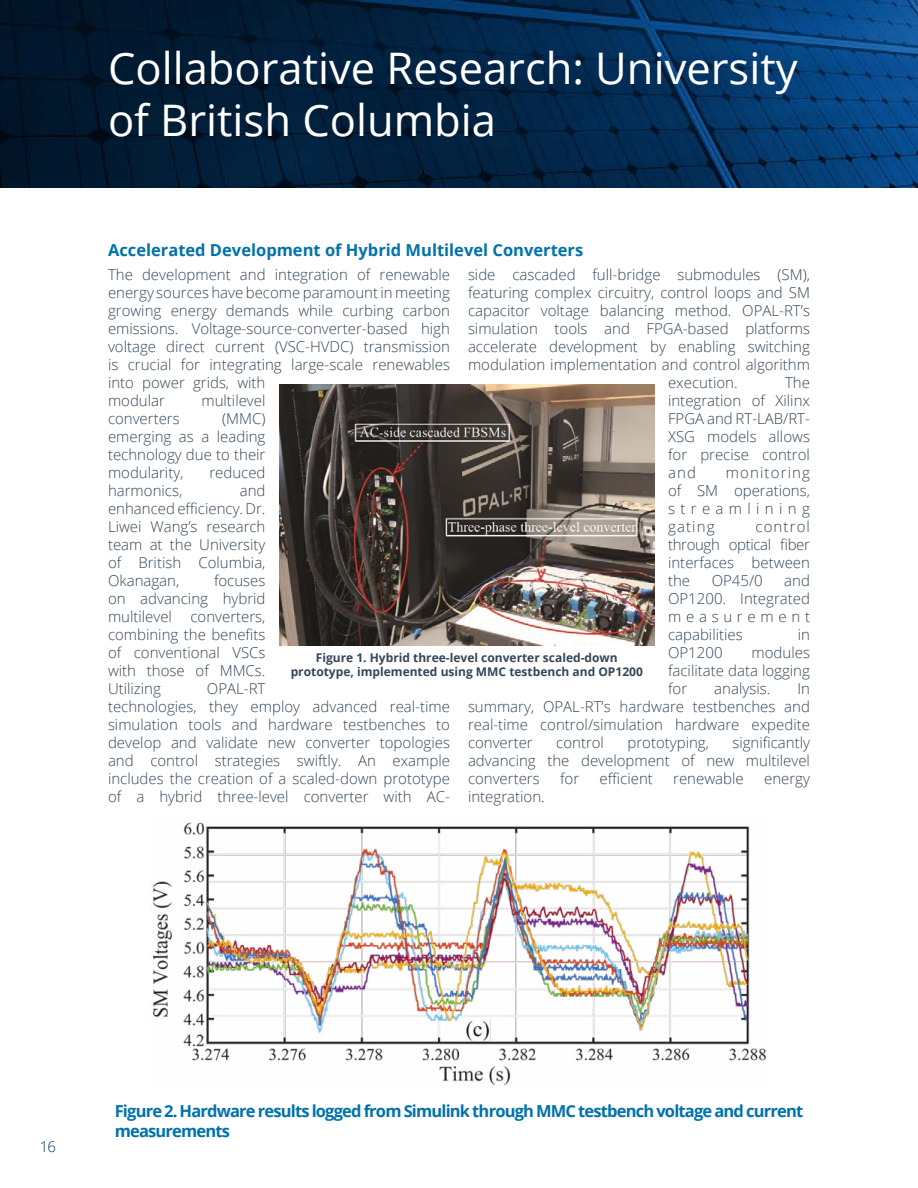
<style>
.page{position:relative;width:918px;height:1188px;background:#fff}
.page>*{position:absolute;margin:0;border:0;box-sizing:border-box;transform-origin:0 0}
.t1{font:43.5px/52.2px "Open Sans";color:#fff}
.t2{font:700 16.5px/19.5px "Open Sans";letter-spacing:-.05em;color:#0072ac}
.t3{font:700 16.5px "Open Sans";color:#0072ac}
.t4{font:300 15px/18px "Open Sans";color:#344657;text-align:justify}
.t5{font:300 14.85px "Open Sans";color:#0b3254}
.t6{font:700 12px/14.4px "Open Sans";color:#344657;text-align:center}
</style>
<div class="page">
<img style="left:0;top:0;width:918px;height:188px">
<img style="left:279px;top:384px;width:376px;height:262px">
<img style="left:153px;top:822px;width:613px;height:264px">
<h1 class="t1" style="left:108px;top:41px;width:691px">Collaborative Research: University of British Columbia</h1>
<p class="t3" style="left:108px;top:238px;width:477px">Accelerated Development of Hybrid Multilevel Converters</p>
<p class="t4" style="left:108px;top:266px;width:344px;text-align:left">The development and integration of renewable energy sources have become paramount in meeting growing energy demands while curbing carbon emissions. Voltage-source-converter-based high voltage direct current (VSC-HVDC) transmission is crucial for integrating large-scale renewables into power grids, with<br>modular</p>
<p class="t4" style="left:468px;top:266px;width:344px">side cascaded full-bridge submodules (SM),</p>
<p class="t4" style="left:468px;top:284px;width:344px">featuring complex circuitry, control loops and SM</p>
<p class="t4" style="left:468px;top:302px;width:344px">capacitor voltage balancing method. OPAL-RT’s</p>
<p class="t4" style="left:468px;top:320px;width:344px">simulation tools and FPGA-based platforms</p>
<p class="t4" style="left:468px;top:338px;width:344px">accelerate development by enabling switching</p>
<p class="t4" style="left:468px;top:356px;width:344px">modulation implementation and control algorithm</p>
<p class="t4" style="left:668px;top:374px;width:71px">execution.</p>
<p class="t4" style="left:668px;top:374px;width:143px;text-indent:117px">The integration of Xilinx FPGA and RT-LAB/RT-XSG models allows for precise control and</p>
<p class="t4" style="left:201px;top:392px;width:66px">multilevel</p>
<p class="t4" style="left:108px;top:410px;width:159px;text-indent:114px">(MMC) emerging as a leading technology due to their modularity,</p>
<p class="t4" style="left:108px;top:410px;width:73px">converters</p>
<p class="t4" style="left:209px;top:464px;width:58px">reduced</p>
<p class="t4" style="left:668px;top:464px;width:143px;text-indent:58px">monitoring of SM operations, streamlining gating</p>
<p class="t4" style="left:108px;top:482px;width:159px;text-indent:132px">and enhanced efficiency. Dr.<br>Liwei Wang’s research team at the University of British Columbia, Okanagan,</p>
<p class="t4" style="left:108px;top:482px;width:76px">harmonics,</p>
<p class="t4" style="left:668px;top:518px;width:143px;text-indent:87px">control through optical fiber interfaces between the</p>
<p class="t4" style="left:108px;top:572px;width:159px;text-indent:106px">focuses on advancing hybrid multilevel converters, combining the benefits of conventional VSCs with those of MMCs.<br>Utilizing</p>
<p class="t4" style="left:668px;top:572px;width:143px;text-indent:116px">and OP1200. Integrated measurement capabilities</p>
<p class="t4" style="left:712px;top:572px;width:53px">OP45/0</p>
<p class="t4" style="left:798px;top:626px;width:14px">in</p>
<p class="t4" style="left:668px;top:644px;width:143px;text-indent:84px">modules facilitate data logging for</p>
<p class="t4" style="left:668px;top:644px;width:56px">OP1200</p>
<p class="t6" style="left:291px;top:650px;width:354px">Figure 1. Hybrid three-level converter scaled-down prototype, implemented using MMC testbench and OP1200</p>
<p class="t4" style="left:714px;top:680px;width:57px">analysis.</p>
<p class="t4" style="left:108px;top:680px;width:344px;text-align:left;text-indent:99px">OPAL-RT<br>technologies, they employ advanced real-time simulation tools and hardware testbenches to develop and validate new converter topologies and control strategies swiftly. An example includes the creation of a scaled-down prototype of a hybrid three-level converter with AC-</p>
<p class="t4" style="left:468px;top:680px;width:344px;text-indent:329px">In summary, OPAL-RT’s hardware testbenches and real-time control/simulation hardware expedite converter</p>
<p class="t4" style="left:468px;top:734px;width:344px;text-indent:264px">significantly advancing the development of new multilevel converters</p>
<p class="t4" style="left:556px;top:734px;width:49px">control</p>
<p class="t4" style="left:627px;top:734px;width:83px">prototyping,</p>
<p class="t4" style="left:560px;top:770px;width:21px">for</p>
<p class="t4" style="left:600px;top:770px;width:55px">efficient</p>
<p class="t4" style="left:673px;top:770px;width:72px">renewable</p>
<p class="t4" style="left:764px;top:770px;width:47px">energy</p>
<p class="t4" style="left:468px;top:788px;width:78px">integration.</p>
<p class="t5" style="left:40px;top:1136px;width:18px">16</p>
<p class="t2" style="left:115px;top:1101px;width:690px">Figure 2. Hardware results logged from Simulink through MMC testbench voltage and current measurements</p>
</div>
